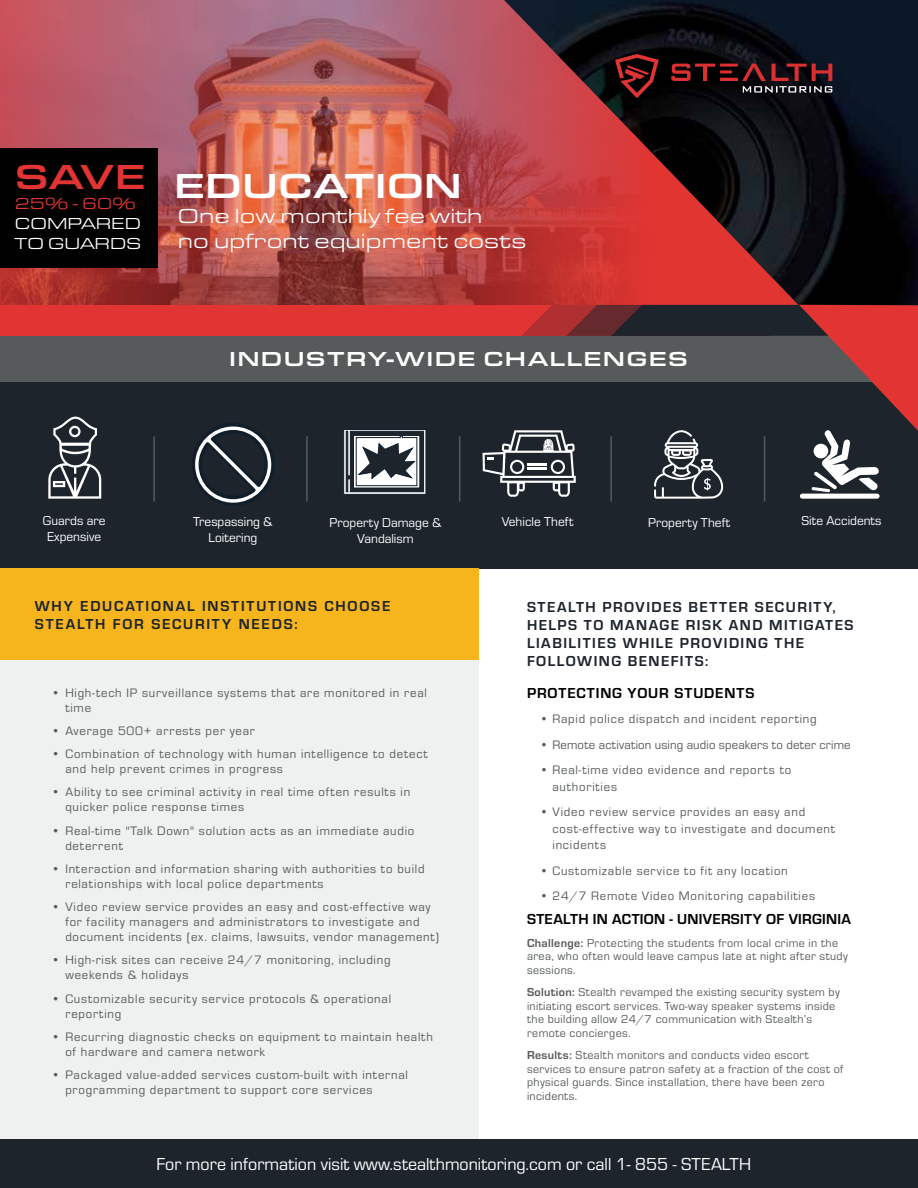
<style>
.page{position:relative;width:918px;height:1188px;background:#fff}
.page>*{position:absolute;margin:0;border:0;box-sizing:border-box;transform-origin:0 0}
.t1{font:500 36px "Eurostile Ext";color:#fff}
.t2{font:500 36px "Eurostile Ext";color:#e13433}
.t3{font:21px/25.2px "Eurostile Ext";color:#fff}
.t4{font:500 21px "Eurostile Ext";letter-spacing:.06em;color:#fff}
.t5{font:18px "Eurostile";color:#fff}
.t6{font:16.5px/19.8px "Eurostile Ext";color:#fff}
.t7{font:16.5px "Eurostile Ext";color:#e13433}
.t8{font:700 15px/18px "Eurostile";letter-spacing:.1em;color:#1d242c}
.t9{font:700 15px/18px "Eurostile";letter-spacing:.12em;color:#1d242c}
.t10{font:700 15px "Eurostile";letter-spacing:.025em;color:#000}
.t11{font:700 15px "Eurostile";letter-spacing:.06em;color:#000}
.t12{font:13.35px/16px "Eurostile";color:#fff;text-align:center}
.t13{font:12.75px/15px "Eurostile";letter-spacing:.06em;color:#575a5b}
.t14{font:12.75px/16.5px "Eurostile";letter-spacing:.06em;color:#565a5b}
.t15{font:12.75px "Eurostile";letter-spacing:.01em;color:#565a5b}
.t16{font:12px/13.5px "Eurostile";letter-spacing:.03em;color:#565a5b}
.s1{font-weight:700}
</style>
<div class="page">
<img style="left:0;top:0;width:504px;height:305px">
<div style="left:0;top:305px;width:770px;height:31px;background:#e13433"></div>
<div style="left:0;top:339px;width:918px;height:230px;background:#1d242c"></div>
<div style="left:0;top:336px;width:918px;height:46px;background:#565a5b"></div>
<img style="left:504px;top:0;width:414px;height:305px">
<div style="left:0;top:569px;width:478px;height:619px;background:#eff0f0"></div>
<div style="left:0;top:568px;width:478px;height:92px;background:#f7b51d"></div>
<svg style="left:48px;top:417px;width:53px;height:82px"></svg>
<svg style="left:192px;top:423px;width:82px;height:83px"></svg>
<svg style="left:344px;top:429px;width:82px;height:65px"></svg>
<hr style="left:153px;top:436px;width:2px;height:66px;background:#565a5b">
<hr style="left:306px;top:436px;width:2px;height:66px;background:#565a5b">
<hr style="left:459px;top:436px;width:1px;height:66px;background:#565a5b">
<hr style="left:610px;top:436px;width:2px;height:66px;background:#565a5b">
<hr style="left:764px;top:436px;width:1px;height:66px;background:#565a5b">
<div style="left:0;top:148px;width:157px;height:120px;background:#000"></div>
<div style="left:0;top:1139px;width:918px;height:49px;background:#1d242c"></div>
<svg style="left:671px;top:64px;width:161px;height:29px;background:#3e1b1e"></svg>
<svg style="left:615px;top:54px;width:44px;height:44px;background:#461011"></svg>
<svg style="left:483px;top:305px;width:435px;height:194px"></svg>
<h1 class="t2" style="left:15px;top:151px;width:133px">SAVE</h1>
<p class="t7" style="left:15px;top:193px;width:123px">25% - 60%</p>
<p class="t6" style="left:15px;top:213px;width:128px">COMPARED<br>TO GUARDS</p>
<h1 class="t1" style="left:174px;top:160px;width:290px">EDUCATION</h1>
<h2 class="t3" style="left:178px;top:203px;width:350px">One low monthly fee with<br>no upfront equipment costs</h2>
<h2 class="t4" style="left:229px;top:344px;width:460px">INDUSTRY-WIDE CHALLENGES</h2>
<p class="t12" style="left:43px;top:512px;width:64px">Guards are<br>Expensive</p>
<p class="t12" style="left:193px;top:513px;width:81px">Trespassing &amp;<br>Loitering</p>
<p class="t12" style="left:330px;top:514px;width:113px">Property Damage &amp;<br>Vandalism</p>
<p class="t12" style="left:502px;top:513px;width:73px">Vehicle Theft</p>
<p class="t12" style="left:648px;top:514px;width:84px">Property Theft</p>
<p class="t12" style="left:802px;top:512px;width:81px">Site Accidents</p>
<p class="t9" style="left:35px;top:596px;width:357px">WHY EDUCATIONAL INSTITUTIONS CHOOSE<br>STEALTH FOR SECURITY NEEDS:</p>
<p class="t13" style="left:65px;top:684px;width:363px;text-indent:-14px">• High-tech IP surveillance systems that are monitored in real time</p>
<p class="t13" style="left:51px;top:723px;width:205px">• Average 500+ arrests per year</p>
<p class="t13" style="left:65px;top:746px;width:364px;text-indent:-14px">• Combination of technology with human intelligence to detect and help prevent crimes in progress</p>
<p class="t13" style="left:65px;top:784px;width:346px;text-indent:-14px">• Ability to see criminal activity in real time often results in quicker police response times</p>
<p class="t13" style="left:65px;top:822px;width:350px;text-indent:-14px">• Real-time "Talk Down" solution acts as an immediate audio deterrent</p>
<p class="t13" style="left:65px;top:861px;width:361px;text-indent:-14px">• Interaction and information sharing with authorities to build relationships with local police departments</p>
<p class="t13" style="left:65px;top:899px;width:375px;text-indent:-14px">• Video review service provides an easy and cost-effective way for facility managers and administrators to investigate and document incidents (ex. claims, lawsuits, vendor management)</p>
<p class="t13" style="left:65px;top:952px;width:327px;text-indent:-14px">• High-risk sites can receive 24/7 monitoring, including weekends &amp; holidays</p>
<p class="t13" style="left:65px;top:990px;width:327px;text-indent:-14px">• Customizable security service protocols &amp; operational reporting</p>
<p class="t13" style="left:65px;top:1029px;width:369px;text-indent:-14px">• Recurring diagnostic checks on equipment to maintain health of hardware and camera network</p>
<p class="t13" style="left:65px;top:1067px;width:344px;text-indent:-14px">• Packaged value-added services custom-built with internal programming department to support core services</p>
<p class="t8" style="left:527px;top:597px;width:328px">STEALTH PROVIDES BETTER SECURITY,<br>HELPS TO MANAGE RISK AND MITIGATES<br>LIABILITIES WHILE PROVIDING THE<br>FOLLOWING BENEFITS:</p>
<p class="t11" style="left:527px;top:682px;width:229px">PROTECTING YOUR STUDENTS</p>
<p class="t14" style="left:540px;top:710px;width:278px">• Rapid police dispatch and incident reporting</p>
<p class="t15" style="left:540px;top:736px;width:312px">• Remote activation using audio speakers to deter crime</p>
<p class="t14" style="left:553px;top:761px;width:240px;text-indent:-13px">• Real-time video evidence and reports to authorities</p>
<p class="t14" style="left:553px;top:803px;width:284px;text-indent:-13px">• Video review service provides an easy and cost-effective way to investigate and document incidents</p>
<p class="t14" style="left:540px;top:862px;width:249px">• Customizable service to fit any location</p>
<p class="t14" style="left:540px;top:887px;width:277px">• 24/7 Remote Video Monitoring capabilities</p>
<p class="t10" style="left:527px;top:909px;width:325px">STEALTH IN ACTION - UNIVERSITY OF VIRGINIA</p>
<p class="t16" style="left:527px;top:936px;width:322px"><span class="s1">Challenge:</span> Protecting the students from local crime in the area, who often would leave campus late at night after study sessions.</p>
<p class="t16" style="left:527px;top:985px;width:314px"><span class="s1">Solution:</span> Stealth revamped the existing security system by initiating escort services. Two-way speaker systems inside the building allow 24/7 communication with Stealth’s remote concierges.</p>
<p class="t16" style="left:527px;top:1048px;width:318px"><span class="s1">Results:</span> Stealth monitors and conducts video escort services to ensure patron safety at a fraction of the cost of physical guards. Since installation, there have been zero incidents.</p>
<h3 class="t5" style="left:156px;top:1153px;width:596px">For more information visit www.stealthmonitoring.com or call 1- 855 - STEALTH</h3>
</div>
